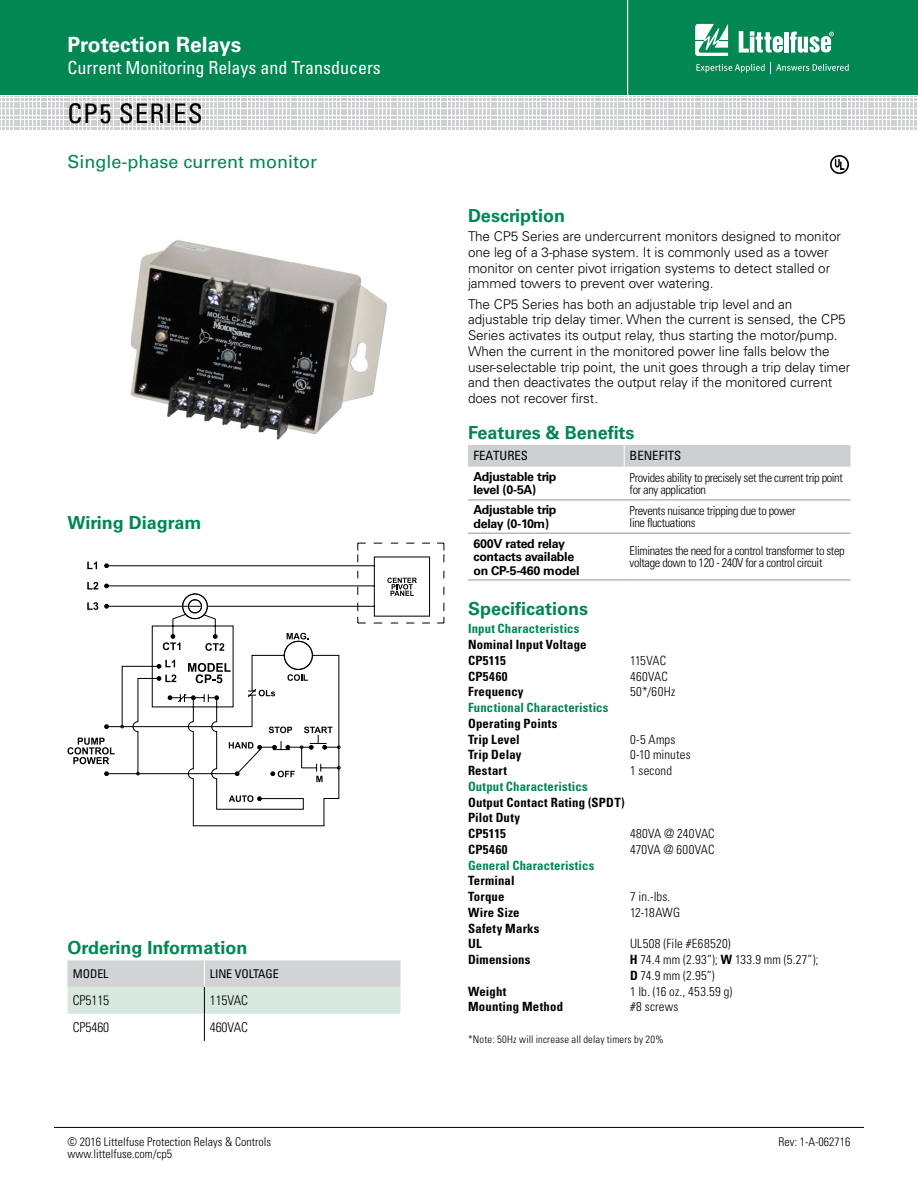
<style>
.page{position:relative;width:918px;height:1188px;background:#fff}
.page>*{position:absolute;margin:0;border:0;box-sizing:border-box;transform-origin:0 0}
.SERIES{font:condensed 27px "Univers LT Std";letter-spacing:.03em;color:#000}
.t1{font:700 21px "Univers LT Std";color:#fff}
.Facts_Subhead{font:700 18px "Univers LT Std";color:#008752}
.t2{font:condensed 18px "Univers LT Std";color:#fff}
.Title_text{font:18px "Univers LT Std";color:#008752}
.Body_text{font:300 13.5px/15.8px "Univers LT Std";letter-spacing:-.005em;color:#000}
.Ordering_Info_text{font:300 condensed 13.5px "Univers LT Std";letter-spacing:-.005em;color:#000}
.Specification_text{font:700 condensed 12.75px "Univers LT Std";letter-spacing:.02em;color:#000}
.Specification_text-2{font:300 condensed 12.75px/15.8px "Univers LT Std";letter-spacing:.02em;color:#000}
.Specification_text-3{font:700 condensed 12.75px "Univers LT Std";letter-spacing:.015em;color:#008752}
.SubTitleTOC{font:condensed 12.75px "Univers LT Std";color:#000}
.Benefits_text{font:300 condensed 12.3px/12px "Univers LT Std";letter-spacing:-.03em;color:#000}
.features_text{font:700 12.3px/13.5px "Univers LT Std";letter-spacing:-.02em;color:#000}
.t3{font:300 condensed 12px "Univers LT Std";color:#000}
.Order_info_chart_hea{font:condensed 12px "Univers LT Std";letter-spacing:-.005em;color:#000}
.Specification_text-4{font:300 condensed 10.5px "Univers LT Std";letter-spacing:.02em;color:#000}
.s1{font-weight:700}
</style>
<div class="page">
<div style="left:0;top:0;width:918px;height:95px;background:#008752"></div>
<svg style="left:0;top:96px;width:917px;height:34px"></svg>
<hr style="left:627px;top:0;width:1px;height:98px;background:#fff">
<svg style="left:695px;top:24px;width:33px;height:32px"></svg>
<div style="left:784px;top:32px;width:5px;height:21px;background:#fff"></div>
<svg style="left:790px;top:32px;width:44px;height:21px"></svg>
<svg style="left:739px;top:31px;width:44px;height:22px"></svg>
<svg style="left:696px;top:62px;width:153px;height:11px"></svg>
<hr style="left:54px;top:1127px;width:810px;height:1px;background:#000">
<img style="left:130px;top:240px;width:257px;height:200px">
<img style="left:831px;top:155px;width:18px;height:18px">
<hr style="left:468px;top:500px;width:156px;height:1px;background:#939598">
<hr style="left:624px;top:500px;width:226px;height:1px;background:#939598">
<hr style="left:468px;top:533px;width:156px;height:1px;background:#939598">
<hr style="left:624px;top:533px;width:226px;height:1px;background:#939598">
<hr style="left:468px;top:580px;width:156px;height:1px;background:#939598">
<hr style="left:624px;top:580px;width:226px;height:1px;background:#939598">
<div style="left:468px;top:445px;width:382px;height:22px;background:#cdcfd0"></div>
<svg style="left:108px;top:703px;width:233px;height:123px"></svg>
<svg style="left:309px;top:745px;width:5px;height:5px"></svg>
<svg style="left:322px;top:745px;width:5px;height:5px"></svg>
<svg style="left:286px;top:745px;width:4px;height:5px"></svg>
<svg style="left:272px;top:745px;width:5px;height:5px"></svg>
<svg style="left:235px;top:771px;width:4px;height:5px"></svg>
<svg style="left:104px;top:771px;width:5px;height:5px"></svg>
<svg style="left:104px;top:724px;width:5px;height:5px"></svg>
<svg style="left:87px;top:562px;width:10px;height:7px"></svg>
<svg style="left:87px;top:582px;width:11px;height:7px"></svg>
<svg style="left:87px;top:602px;width:11px;height:8px"></svg>
<svg style="left:68px;top:738px;width:47px;height:26px"></svg>
<svg style="left:269px;top:727px;width:23px;height:6px"></svg>
<svg style="left:270px;top:771px;width:25px;height:6px"></svg>
<svg style="left:316px;top:776px;width:7px;height:6px"></svg>
<svg style="left:229px;top:742px;width:33px;height:8px"></svg>
<svg style="left:229px;top:795px;width:33px;height:7px"></svg>
<svg style="left:304px;top:727px;width:29px;height:6px"></svg>
<svg style="left:104px;top:542px;width:340px;height:161px"></svg>
<svg style="left:68px;top:960px;width:332px;height:81px"></svg>
<h2 class="t1" style="left:68px;top:33px;width:175px">Protection Relays</h2>
<h3 class="t2" style="left:68px;top:56px;width:315px">Current Monitoring Relays and Transducers</h3>
<p class="SERIES" style="left:68px;top:96px;width:137px">CP5 SERIES</p>
<p class="Title_text" style="left:68px;top:151px;width:251px">Single-phase current monitor</p>
<p class="Facts_Subhead" style="left:68px;top:512px;width:135px">Wiring Diagram</p>
<p class="Facts_Subhead" style="left:68px;top:937px;width:181px">Ordering Information</p>
<p class="Order_info_chart_hea" style="left:73px;top:966px;width:37px">MODEL</p>
<p class="Order_info_chart_hea" style="left:210px;top:966px;width:71px">LINE VOLTAGE</p>
<p class="Ordering_Info_text" style="left:73px;top:992px;width:38px">CP5115</p>
<p class="Ordering_Info_text" style="left:210px;top:992px;width:40px">115VAC</p>
<p class="Ordering_Info_text" style="left:73px;top:1019px;width:38px">CP5460</p>
<p class="Ordering_Info_text" style="left:210px;top:1019px;width:40px">460VAC</p>
<p class="t3" style="left:68px;top:1134px;width:205px">© 2016 Littelfuse Protection Relays &amp; Controls</p>
<p class="t3" style="left:68px;top:1146px;width:106px">www.littelfuse.com/cp5</p>
<p class="Facts_Subhead" style="left:468px;top:205px;width:99px">Description</p>
<p class="Body_text" style="left:468px;top:228px;width:374px">The CP5 Series are undercurrent monitors designed to monitor one leg of a 3-phase system. It is commonly used as a tower monitor on center pivot irrigation systems to detect stalled or jammed towers to prevent over watering.</p>
<p class="Body_text" style="left:468px;top:296px;width:384px">The CP5 Series has both an adjustable trip level and an adjustable trip delay timer. When the current is sensed, the CP5<br>Series activates its output relay, thus starting the motor/pump.<br>When the current in the monitored power line falls below the user-selectable trip point, the unit goes through a trip delay timer and then deactivates the output relay if the monitored current does not recover first.</p>
<p class="Facts_Subhead" style="left:468px;top:422px;width:168px">Features &amp; Benefits</p>
<p class="SubTitleTOC" style="left:473px;top:448px;width:56px">FEATURES</p>
<p class="SubTitleTOC" style="left:630px;top:448px;width:53px">BENEFITS</p>
<p class="features_text" style="left:473px;top:470px;width:85px">Adjustable trip level (0-5A)</p>
<p class="Benefits_text" style="left:630px;top:471px;width:215px">Provides ability to precisely set the current trip point for any application</p>
<p class="features_text" style="left:473px;top:503px;width:85px">Adjustable trip delay (0-10m)</p>
<p class="Benefits_text" style="left:630px;top:505px;width:167px">Prevents nuisance tripping due to power line fluctuations</p>
<p class="features_text" style="left:473px;top:537px;width:108px">600V rated relay contacts available on CP-5-460 model</p>
<p class="Benefits_text" style="left:630px;top:545px;width:217px">Eliminates the need for a control transformer to step voltage down to 120 - 240V for a control circuit</p>
<p class="Facts_Subhead" style="left:468px;top:598px;width:122px">Specifications</p>
<p class="Specification_text-3" style="left:468px;top:621px;width:113px">Input Characteristics</p>
<p class="Specification_text" style="left:468px;top:637px;width:120px">Nominal Input Voltage</p>
<p class="Specification_text" style="left:468px;top:653px;width:39px">CP5115</p>
<p class="Specification_text-2" style="left:630px;top:652px;width:38px">115VAC</p>
<p class="Specification_text" style="left:468px;top:668px;width:41px">CP5460</p>
<p class="Specification_text-2" style="left:630px;top:668px;width:39px">460VAC</p>
<p class="Specification_text" style="left:468px;top:684px;width:57px">Frequency</p>
<p class="Specification_text-2" style="left:630px;top:684px;width:47px">50*/60Hz</p>
<p class="Specification_text-3" style="left:468px;top:700px;width:142px">Functional Characteristics</p>
<p class="Specification_text" style="left:468px;top:716px;width:91px">Operating Points</p>
<p class="Specification_text" style="left:468px;top:731px;width:53px">Trip Level</p>
<p class="Specification_text-2" style="left:630px;top:731px;width:47px">0-5 Amps</p>
<p class="Specification_text" style="left:468px;top:747px;width:55px">Trip Delay</p>
<p class="Specification_text-2" style="left:630px;top:747px;width:62px">0-10 minutes</p>
<p class="Specification_text" style="left:468px;top:763px;width:41px">Restart</p>
<p class="Specification_text-2" style="left:630px;top:763px;width:44px">1 second</p>
<p class="Specification_text-3" style="left:468px;top:779px;width:121px">Output Characteristics</p>
<p class="Specification_text" style="left:468px;top:794px;width:158px">Output Contact Rating (SPDT)</p>
<p class="Specification_text" style="left:468px;top:810px;width:54px">Pilot Duty</p>
<p class="Specification_text" style="left:468px;top:826px;width:39px">CP5115</p>
<p class="Specification_text-2" style="left:630px;top:826px;width:86px">480VA @ 240VAC</p>
<p class="Specification_text" style="left:468px;top:842px;width:41px">CP5460</p>
<p class="Specification_text-2" style="left:630px;top:841px;width:86px">470VA @ 600VAC</p>
<p class="Specification_text-3" style="left:468px;top:857px;width:128px">General Characteristics</p>
<p class="Specification_text" style="left:468px;top:873px;width:48px">Terminal</p>
<p class="Specification_text" style="left:468px;top:889px;width:38px">Torque</p>
<p class="Specification_text-2" style="left:630px;top:889px;width:42px">7 in.-lbs.</p>
<p class="Specification_text" style="left:468px;top:905px;width:53px">Wire Size</p>
<p class="Specification_text-2" style="left:630px;top:904px;width:52px">12-18AWG</p>
<p class="Specification_text" style="left:468px;top:920px;width:73px">Safety Marks</p>
<p class="Specification_text" style="left:468px;top:936px;width:15px">UL</p>
<p class="Specification_text-2" style="left:630px;top:936px;width:102px">UL508 (File #E68520)</p>
<p class="Specification_text" style="left:468px;top:952px;width:64px">Dimensions</p>
<p class="Specification_text-2" style="left:630px;top:952px;width:190px"><span class="s1">H</span> 74.4 mm (2.93”); <span class="s1">W</span> 133.9 mm (5.27”);<br><span class="s1">D</span> 74.9 mm (2.95”)</p>
<p class="Specification_text" style="left:468px;top:983px;width:40px">Weight</p>
<p class="Specification_text-2" style="left:630px;top:983px;width:104px">1 lb. (16 oz., 453.59 g)</p>
<p class="Specification_text" style="left:468px;top:999px;width:97px">Mounting Method</p>
<p class="Specification_text-2" style="left:630px;top:999px;width:50px">#8 screws</p>
<p class="Specification_text-4" style="left:468px;top:1033px;width:197px">*Note: 50Hz will increase all delay timers by 20%</p>
<p class="t3" style="left:779px;top:1134px;width:73px">Rev: 1-A-062716</p>
</div>
